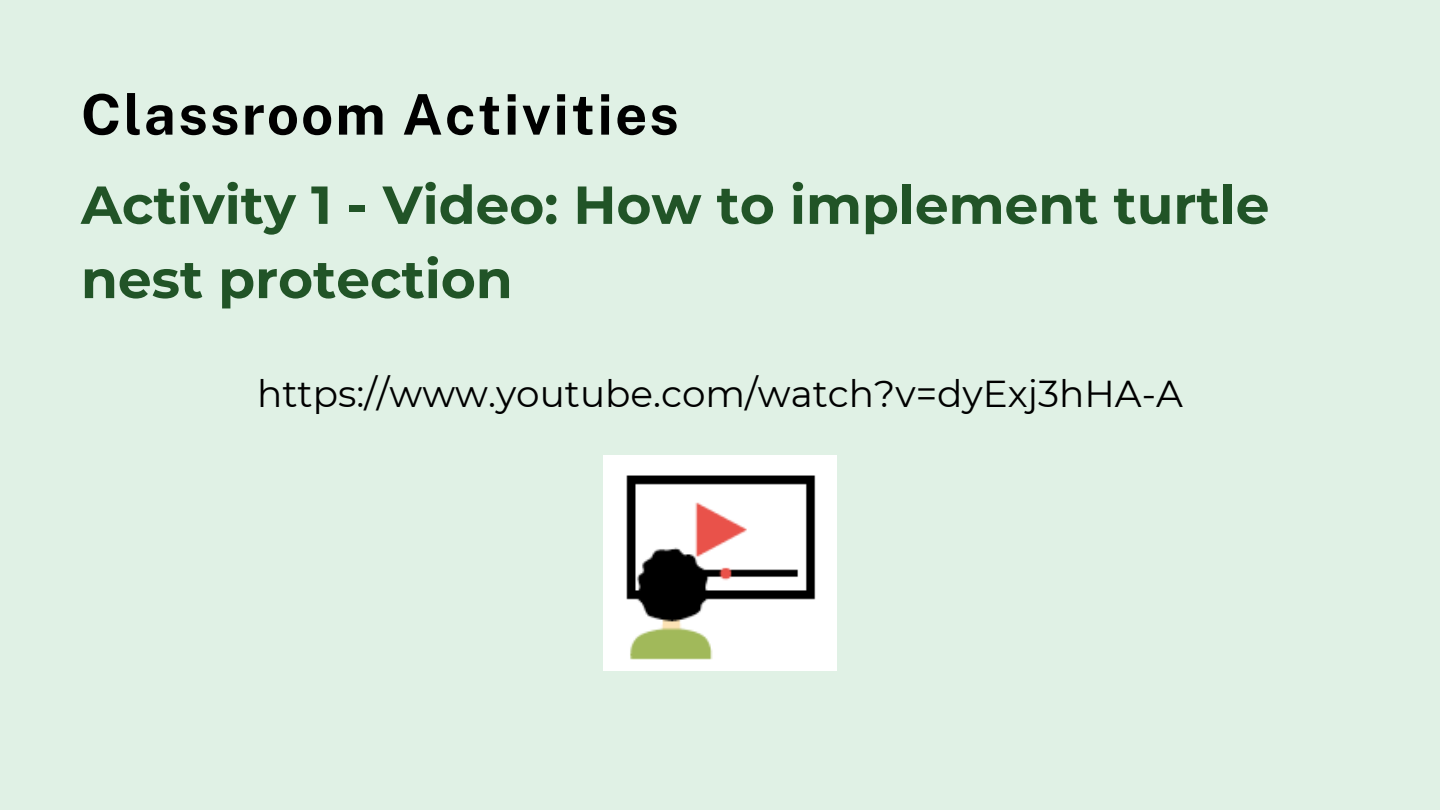
<style>
.page{position:relative;width:1440px;height:810px;background:#e0f1e5}
.page>*{position:absolute;margin:0;border:0;box-sizing:border-box;transform-origin:0 0}
.t1{font:700 56px "Public Sans";letter-spacing:.04em;color:#000}
.t2{font:700 53.4px/74.2px "Montserrat";color:#215427}
.t3{font:37.4px "Montserrat";color:#000}
</style>
<div class="page">
<img style="left:604px;top:456px;width:233px;height:214px">
<p class="t1" style="left:81px;top:81px;width:599px">Classroom Activities</p>
<h1 class="t2" style="left:81px;top:168px;width:1190px">Activity 1 - Video: How to implement turtle nest protection</h1>
<h1 class="t3" style="left:257px;top:371px;width:927px">https://www.youtube.com/watch?v=dyExj3hHA-A</h1>
</div>
